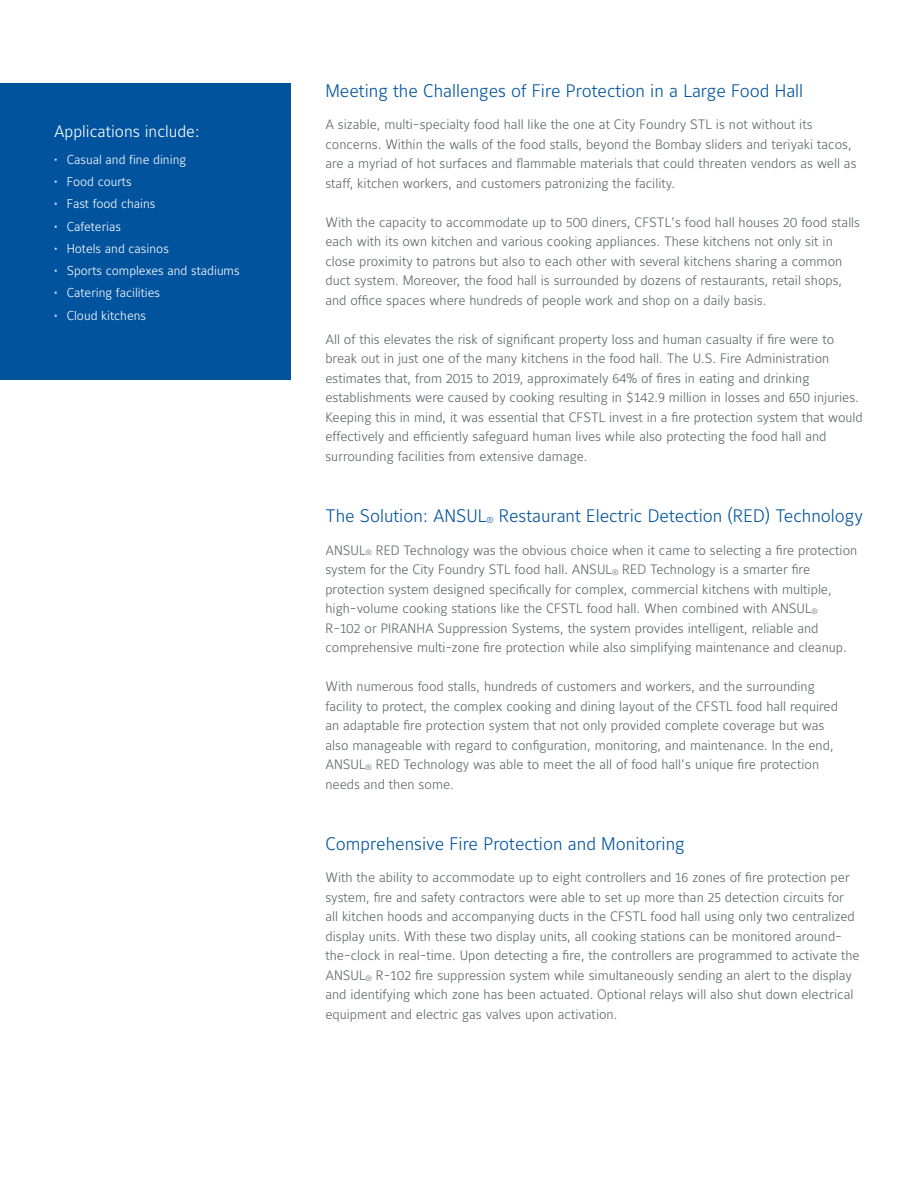
<style>
.page{position:relative;width:918px;height:1188px;background:#fff}
.page>*{position:absolute;margin:0;border:0;box-sizing:border-box;transform-origin:0 0}
.Para_title{font:300 18px "Maurea Jci Lf ML";color:#01539e}
.t1{font:300 16.5px "Maurea Jci Lf ML";color:#fff}
.t2{font:300 13.5px/19.5px "Maurea Jci Lf ML";color:#5f6369}
.t3{font:300 12.75px "Maurea Jci Lf ML";color:#fff}
.s1{font-size:8.7px}
.s2{font-size:7.8px}
</style>
<div class="page">
<div style="left:0;top:84px;width:291px;height:296px;background:#01539e"></div>
<p class="t1" style="left:54px;top:121px;width:147px">Applications include:</p>
<p class="t3" style="left:54px;top:152px;width:134px">• Casual and fine dining</p>
<p class="t3" style="left:54px;top:174px;width:79px">• Food courts</p>
<p class="t3" style="left:54px;top:196px;width:103px">• Fast food chains</p>
<p class="t3" style="left:54px;top:218px;width:69px">• Cafeterias</p>
<p class="t3" style="left:54px;top:241px;width:116px">• Hotels and casinos</p>
<p class="t3" style="left:54px;top:263px;width:187px">• Sports complexes and stadiums</p>
<p class="t3" style="left:54px;top:285px;width:108px">• Catering facilities</p>
<p class="t3" style="left:54px;top:307px;width:94px">• Cloud kitchens</p>
<p class="Para_title" style="left:325px;top:80px;width:479px">Meeting the Challenges of Fire Protection in a Large Food Hall</p>
<p class="t2" style="left:325px;top:115px;width:533px">A sizable, multi-specialty food hall like the one at City Foundry STL is not without its concerns. Within the walls of the food stalls, beyond the Bombay sliders and teriyaki tacos, are a myriad of hot surfaces and flammable materials that could threaten vendors as well as staff, kitchen workers, and customers patronizing the facility.</p>
<p class="t2" style="left:325px;top:212px;width:536px">With the capacity to accommodate up to 500 diners, CFSTL’s food hall houses 20 food stalls each with its own kitchen and various cooking appliances. These kitchens not only sit in close proximity to patrons but also to each other with several kitchens sharing a common duct system. Moreover, the food hall is surrounded by dozens of restaurants, retail shops, and office spaces where hundreds of people work and shop on a daily basis.</p>
<p class="t2" style="left:325px;top:329px;width:539px">All of this elevates the risk of significant property loss and human casualty if fire were to break out in just one of the many kitchens in the food hall. The U.S. Fire Administration estimates that, from 2015 to 2019, approximately 64% of fires in eating and drinking establishments were caused by cooking resulting in $142.9 million in losses and 650 injuries.<br>Keeping this in mind, it was essential that CFSTL invest in a fire protection system that would effectively and efficiently safeguard human lives while also protecting the food hall and surrounding facilities from extensive damage.</p>
<p class="Para_title" style="left:325px;top:505px;width:539px">The Solution: ANSUL<span class="s1">®</span> Restaurant Electric Detection (RED) Technology</p>
<p class="t2" style="left:325px;top:540px;width:533px">ANSUL<span class="s2">®</span> RED Technology was the obvious choice when it came to selecting a fire protection system for the City Foundry STL food hall. ANSUL<span class="s2">®</span> RED Technology is a smarter fire protection system designed specifically for complex, commercial kitchens with multiple, high-volume cooking stations like the CFSTL food hall. When combined with ANSUL<span class="s2">®<br></span>R-102 or PIRANHA Suppression Systems, the system provides intelligent, reliable and comprehensive multi-zone fire protection while also simplifying maintenance and cleanup.</p>
<p class="t2" style="left:325px;top:676px;width:514px">With numerous food stalls, hundreds of customers and workers, and the surrounding facility to protect, the complex cooking and dining layout of the CFSTL food hall required an adaptable fire protection system that not only provided complete coverage but was also manageable with regard to configuration, monitoring, and maintenance. In the end, ANSUL<span class="s2">®</span> RED Technology was able to meet the all of food hall’s unique fire protection needs and then some.</p>
<p class="Para_title" style="left:325px;top:833px;width:361px">Comprehensive Fire Protection and Monitoring</p>
<p class="t2" style="left:325px;top:868px;width:536px">With the ability to accommodate up to eight controllers and 16 zones of fire protection per system, fire and safety contractors were able to set up more than 25 detection circuits for all kitchen hoods and accompanying ducts in the CFSTL food hall using only two centralized display units. With these two display units, all cooking stations can be monitored around&shy;the-clock in real-time. Upon detecting a fire, the controllers are programmed to activate the ANSUL<span class="s2">®</span> R-102 fire suppression system while simultaneously sending an alert to the display and identifying which zone has been actuated. Optional relays will also shut down electrical equipment and electric gas valves upon activation.</p>
</div>
